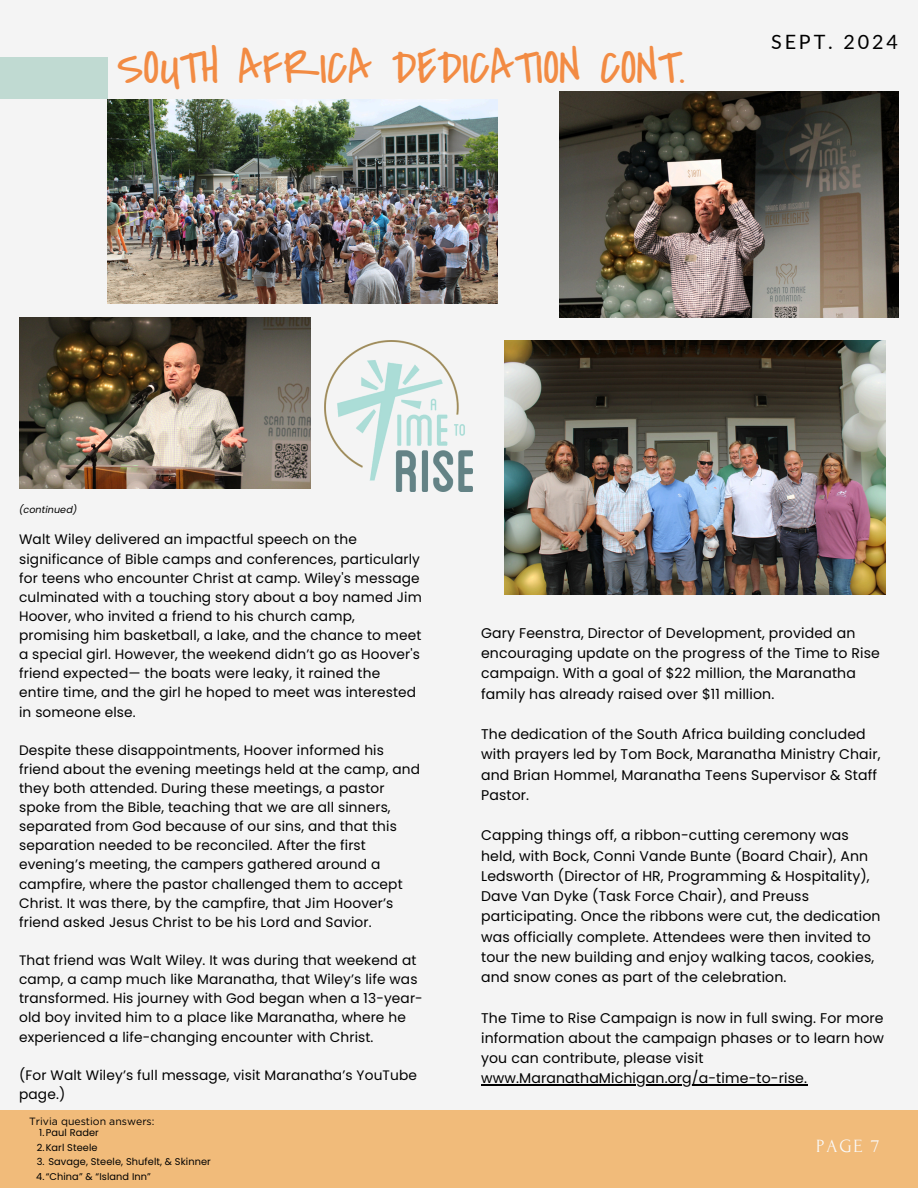
<style>
.page{position:relative;width:918px;height:1188px;background:#f4f4f4}
.page>*{position:absolute;margin:0;border:0;box-sizing:border-box;transform-origin:0 0}
.t1{font:49.05px "Covered By Your Grace";color:#f28b43}
.t2{font:19.8px "Lato";letter-spacing:.145em;color:#000}
.t3{font:18.6px "Forum";color:#fafafa}
.t4{font:14.1px/20.2px "Poppins";letter-spacing:.01em;color:#000}
.t5{font:13.8px/19px "Poppins";letter-spacing:.01em;color:#000}
.t6{font:10.5px "Gotham";color:#000}
.t7{font:9.75px "Poppins";letter-spacing:.01em;color:#000}
.t8{font:italic 9.6px "Poppins";letter-spacing:.01em;color:#000}
</style>
<div class="page">
<div style="left:0;top:58px;width:108px;height:41px;background:#c0dad2"></div>
<div style="left:0;top:1110px;width:918px;height:78px;background:#f1bb7a"></div>
<img style="left:325px;top:341px;width:147px;height:150px">
<img style="left:108px;top:99px;width:389px;height:205px">
<img style="left:19px;top:318px;width:291px;height:170px">
<img style="left:505px;top:341px;width:381px;height:254px">
<img style="left:559px;top:92px;width:340px;height:226px">
<hr style="left:481px;top:1084px;width:326px;height:2px;background:#000">
<p class="t1" style="left:117px;top:35px;width:570px">SOUTH AFRICA DEDICATION CONT.</p>
<h2 class="t2" style="left:771px;top:30px;width:128px">SEPT. 2024</h2>
<p class="t8" style="left:19px;top:503px;width:60px">(continued)</p>
<p class="t5" style="left:19px;top:530px;width:404px">Walt Wiley delivered an impactful speech on the significance of Bible camps and conferences, particularly for teens who encounter Christ at camp. Wiley's message culminated with a touching story about a boy named Jim Hoover, who invited a friend to his church camp, promising him basketball, a lake, and the chance to meet a special girl. However, the weekend didn’t go as Hoover's friend expected— the boats were leaky, it rained the entire time, and the girl he hoped to meet was interested in someone else.</p>
<h3 class="t5" style="left:19px;top:740px;width:402px">Despite these disappointments, Hoover informed his friend about the evening meetings held at the camp, and they both attended. During these meetings, a pastor spoke from the Bible, teaching that we are all sinners, separated from God because of our sins, and that this separation needed to be reconciled. After the first evening’s meeting, the campers gathered around a campfire, where the pastor challenged them to accept Christ. It was there, by the campfire, that Jim Hoover’s friend asked Jesus Christ to be his Lord and Savior.</h3>
<h3 class="t5" style="left:19px;top:951px;width:405px">That friend was Walt Wiley. It was during that weekend at camp, a camp much like Maranatha, that Wiley’s life was transformed. His journey with God began when a 13-year&shy;old boy invited him to a place like Maranatha, where he experienced a life-changing encounter with Christ.</h3>
<h3 class="t5" style="left:19px;top:1065px;width:399px">(For Walt Wiley’s full message, visit Maranatha’s YouTube page.)</h3>
<h2 class="t6" style="left:29px;top:1115px;width:127px">Trivia question answers:</h2>
<p class="t7" style="left:39px;top:1126px;width:61px">1.Paul Rader</p>
<p class="t7" style="left:37px;top:1140px;width:62px">2.Karl Steele</p>
<p class="t7" style="left:37px;top:1155px;width:176px">3. Savage, Steele, Shufelt, &amp; Skinner</p>
<p class="t7" style="left:36px;top:1170px;width:116px">4.“China” &amp; “Island Inn”</p>
<h3 class="t4" style="left:481px;top:623px;width:400px">Gary Feenstra, Director of Development, provided an encouraging update on the progress of the Time to Rise campaign. With a goal of $22 million, the Maranatha family has already raised over $11 million.</h3>
<h3 class="t4" style="left:481px;top:724px;width:401px">The dedication of the South Africa building concluded with prayers led by Tom Bock, Maranatha Ministry Chair, and Brian Hommel, Maranatha Teens Supervisor &amp; Staff Pastor.</h3>
<h3 class="t4" style="left:481px;top:825px;width:401px">Capping things off, a ribbon-cutting ceremony was held, with Bock, Conni Vande Bunte (Board Chair), Ann Ledsworth (Director of HR, Programming &amp; Hospitality), Dave Van Dyke (Task Force Chair), and Preuss participating. Once the ribbons were cut, the dedication was officially complete. Attendees were then invited to tour the new building and enjoy walking tacos, cookies, and snow cones as part of the celebration.</h3>
<h3 class="t4" style="left:481px;top:1008px;width:404px;text-align:justify">The Time to Rise Campaign is now in full swing. For more information about the campaign phases or to learn how you can contribute, please visit</h3>
<p class="t4" style="left:481px;top:1068px;width:328px">www.MaranathaMichigan.org/a-time-to-rise.</p>
<h3 class="t3" style="left:816px;top:1136px;width:65px">PAGE 7</h3>
</div>
